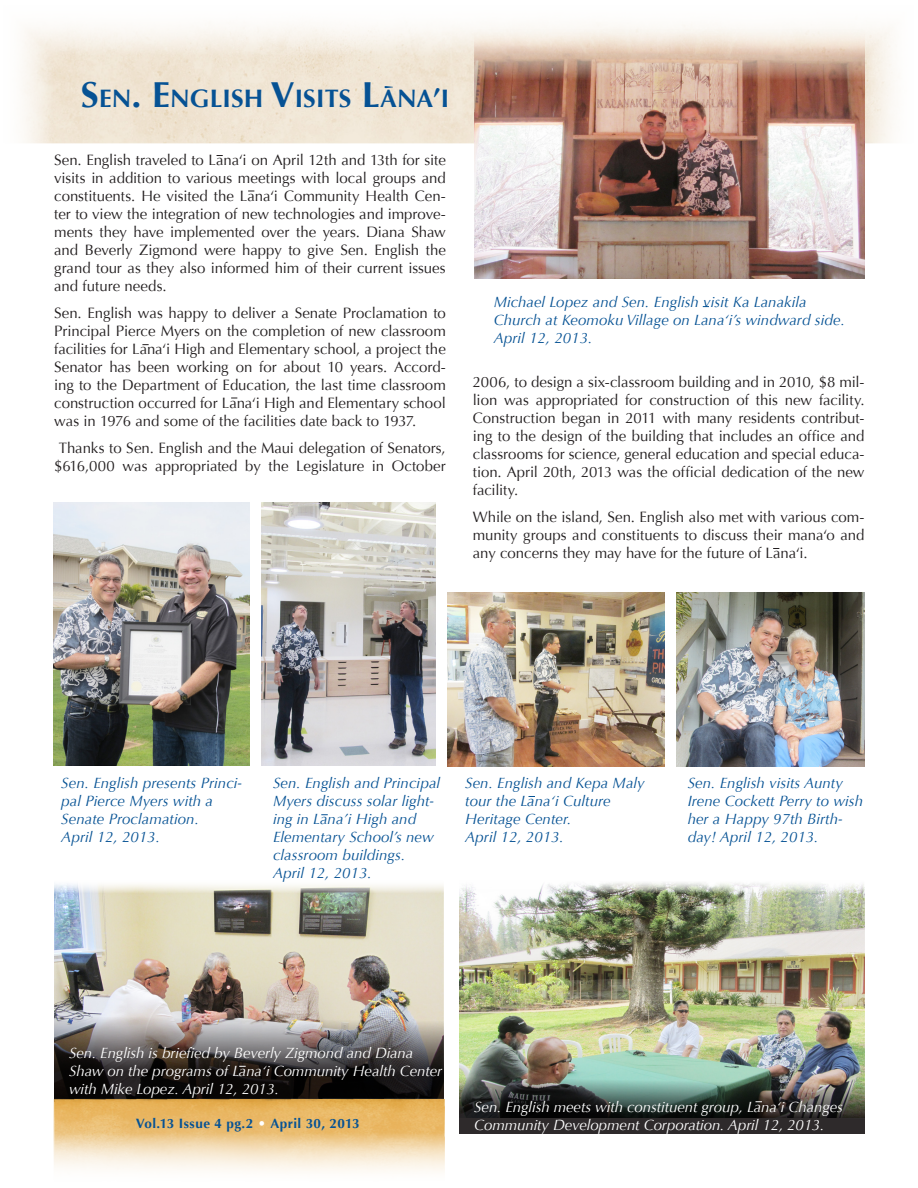
<style>
.page{position:relative;width:918px;height:1188px;background:#fff}
.page>*{position:absolute;margin:0;border:0;box-sizing:border-box;transform-origin:0 0}
.Senate_Headline{font:700 25.2px "Optima";letter-spacing:.005em;color:#065294}
.Main_Optima{font:15px/18px "Optima";color:#231f20;text-align:justify}
.t1{font:italic 15px/18px "Optima";letter-spacing:.005em;color:#065294}
.t2{font:italic 15px/18px "Optima";letter-spacing:-.005em;color:#fff}
.Emphasis{font:700 13.5px "Optima";letter-spacing:.03em;color:#065294}
.s1{font-size:36px}
.s2{font-size:27px}
.s3{color:#fff}
</style>
<div class="page">
<img style="left:54px;top:884px;width:390px;height:215px">
<img style="left:54px;top:502px;width:195px;height:263px">
<img style="left:261px;top:502px;width:175px;height:263px">
<img style="left:459px;top:882px;width:405px;height:195px">
<img style="left:447px;top:592px;width:217px;height:175px">
<img style="left:676px;top:592px;width:188px;height:175px">
<img style="left:54px;top:1012px;width:389px;height:87px">
<img style="left:459px;top:1077px;width:405px;height:57px">
<img style="left:54px;top:1099px;width:390px;height:73px">
<img style="left:22px;top:24px;width:872px;height:119px">
<img style="left:475px;top:26px;width:389px;height:252px">
<svg style="left:385px;top:86px;width:8px;height:2px"></svg>
<p class="Senate_Headline" style="left:81px;top:84px;width:366px"><span class="s1">S</span>EN<span class="s1">. E</span>NGLISH <span class="s1">V</span>ISITS <span class="s1">L</span>ANA<span class="s2">’</span>I</p>
<p class="Main_Optima" style="left:54px;top:151px;width:393px">Sen. English traveled to Lana‘i on April 12th and 13th for site visits in addition to various meetings with local groups and constituents. He visited the Lana‘i Community Health Cen&shy;ter to view the integration of new technologies and improve&shy;ments they have implemented over the years. Diana Shaw and Beverly Zigmond were happy to give Sen. English the grand tour as they also informed him of their current issues and future needs.</p>
<p class="Main_Optima" style="left:54px;top:304px;width:393px">Sen. English was happy to deliver a Senate Proclamation to Principal Pierce Myers on the completion of new classroom facilities for Lana‘i High and Elementary school, a project the Senator has been working on for about 10 years. Accord&shy;ing to the Department of Education, the last time classroom construction occurred for Lana‘i High and Elementary school was in 1976 and some of the facilities date back to 1937.</p>
<p class="Main_Optima" style="left:54px;top:439px;width:393px;text-align:center">Thanks to Sen. English and the Maui delegation of Senators, $616,000 was appropriated by the Legislature in October</p>
<p class="t1" style="left:494px;top:293px;width:315px">Michael Lopez and Sen. English visit Ka Lanakila</p>
<p class="t1" style="left:494px;top:311px;width:353px">Church at Keomoku Village on Lana‘i’s windward side.</p>
<p class="t1" style="left:494px;top:329px;width:100px">April 12, 2013.</p>
<p class="Main_Optima" style="left:473px;top:373px;width:393px">2006, to design a six-classroom building and in 2010, $8 mil&shy;lion was appropriated for construction of this new facility.<br>Construction began in 2011 with many residents contribut&shy;ing to the design of the building that includes an office and classrooms for science, general education and special educa&shy;tion. April 20th, 2013 was the official dedication of the new facility.</p>
<p class="Main_Optima" style="left:473px;top:508px;width:393px">While on the island, Sen. English also met with various com&shy;munity groups and constituents to discuss their mana‘o and any concerns they may have for the future of Lana‘i.</p>
<p class="t1" style="left:61px;top:774px;width:182px">Sen. English presents Princi&shy;pal Pierce Myers with a<br>Senate Proclamation.</p>
<p class="t1" style="left:61px;top:828px;width:100px">April 12, 2013.</p>
<p class="t1" style="left:273px;top:774px;width:169px">Sen. English and Principal<br>Myers discuss solar light&shy;ing in Lana’i High and<br>Elementary School’s new classroom buildings.<br>April 12, 2013.</p>
<p class="t1" style="left:465px;top:774px;width:181px">Sen. English and Kepa Maly tour the Lana‘i Culture</p>
<p class="t1" style="left:465px;top:810px;width:108px">Heritage Center.<br>April 12, 2013.</p>
<p class="t1" style="left:688px;top:774px;width:177px">Sen. English visits Aunty<br>Irene Cockett Perry to wish her a Happy 97th Birth&shy;day! April 12, 2013.</p>
<p class="t2" style="left:69px;top:1044px;width:375px">Sen. English is briefied by Beverly Zigmond and Diana<br>Shaw on the programs of Lana‘i Community Health Center with Mike Lopez. April 12, 2013.</p>
<p class="Emphasis" style="left:136px;top:1115px;width:225px">Vol.13 Issue 4 pg.2 <span class="s3">•</span> April 30, 2013</p>
<p class="t2" style="left:474px;top:1098px;width:370px">Sen. English meets with constituent group, Lana‘i Changes<br>Community Development Corporation. April 12, 2013.</p>
</div>
